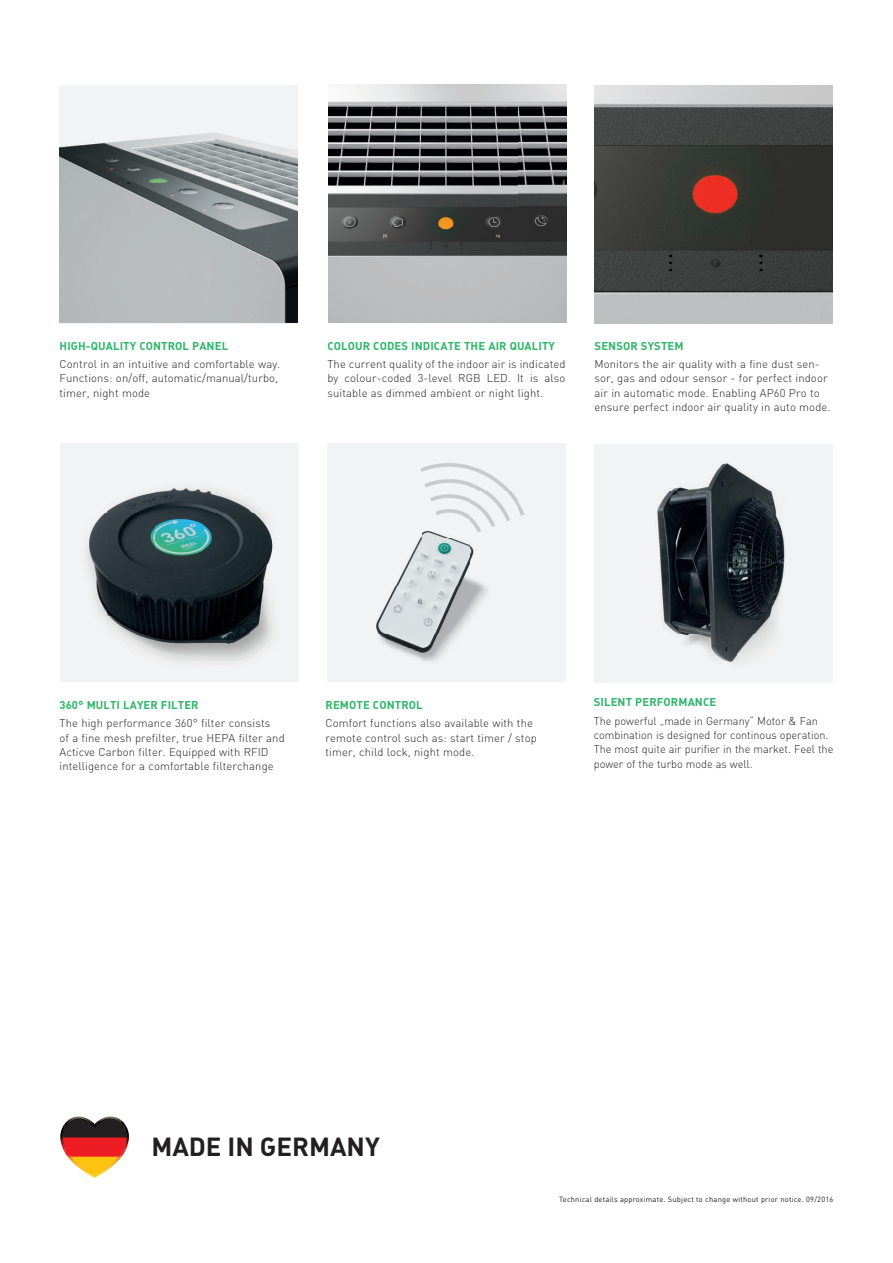
<style>
.page{position:relative;width:893px;height:1263px;background:#fff}
.page>*{position:absolute;margin:0;border:0;box-sizing:border-box;transform-origin:0 0}
.t1{font:700 25.95px "DIN";color:#231f20}
.t2{font:300 11.25px/14.2px "DIN";letter-spacing:.01em;color:#231f20}
.t3{font:700 11.25px "DIN";letter-spacing:.01em;color:#2fb569}
.t4{font:7.5px "DIN";letter-spacing:.025em;color:#231f20}
</style>
<div class="page">
<img style="left:595px;top:85px;width:238px;height:238px">
<img style="left:328px;top:84px;width:238px;height:238px">
<div style="left:60px;top:444px;width:238px;height:238px;background:#f2f3f4"></div>
<img style="left:86px;top:488px;width:187px;height:174px">
<img style="left:595px;top:444px;width:238px;height:238px">
<img style="left:60px;top:86px;width:238px;height:236px">
<img style="left:128px;top:1130px;width:1px;height:13px">
<svg style="left:61px;top:1116px;width:67px;height:60px"></svg>
<img style="left:62px;top:1118px;width:65px;height:39px">
<img style="left:328px;top:444px;width:238px;height:238px">
<p class="t3" style="left:60px;top:338px;width:170px">HIGH-QUALITY CONTROL PANEL</p>
<p class="t2" style="left:60px;top:357px;width:222px">Control in an intuitive and comfortable way.<br>Functions: on/off, automatic/manual/turbo, timer, night mode</p>
<p class="t3" style="left:327px;top:338px;width:229px">COLOUR CODES INDICATE THE AIR QUALITY</p>
<p class="t2" style="left:327px;top:357px;width:240px;text-align:justify">The current quality of the indoor air is indicated by colour-coded 3-level RGB LED. It is also suitable as dimmed ambient or night light.</p>
<p class="t3" style="left:595px;top:338px;width:91px">SENSOR SYSTEM</p>
<p class="t2" style="left:595px;top:357px;width:237px">Monitors the air quality with a fine dust sen&shy;sor, gas and odour sensor - for perfect indoor air in automatic mode. Enabling AP60 Pro to ensure perfect indoor air quality in auto mode.</p>
<p class="t3" style="left:60px;top:697px;width:141px">360° MULTI LAYER FILTER</p>
<p class="t2" style="left:60px;top:716px;width:227px">The high performance 360° filter consists<br>of a fine mesh prefilter, true HEPA filter and Acticve Carbon filter. Equipped with RFID intelligence for a comfortable filterchange</p>
<p class="t3" style="left:326px;top:697px;width:99px">REMOTE CONTROL</p>
<p class="t2" style="left:326px;top:716px;width:213px">Comfort functions also available with the remote control such as: start timer / stop timer, child lock, night mode.</p>
<p class="t3" style="left:594px;top:695px;width:124px">SILENT PERFORMANCE</p>
<p class="t2" style="left:594px;top:713px;width:241px">The powerful „made in Germany“ Motor &amp; Fan combination is designed for continous operation.<br>The most quite air purifier in the market. Feel the power of the turbo mode as well.</p>
<h1 class="t1" style="left:151px;top:1129px;width:230px">MADE IN GERMANY</h1>
<p class="t4" style="left:559px;top:1195px;width:276px">Technical details approximate. Subject to change without prior notice. 09/2016</p>
</div>
